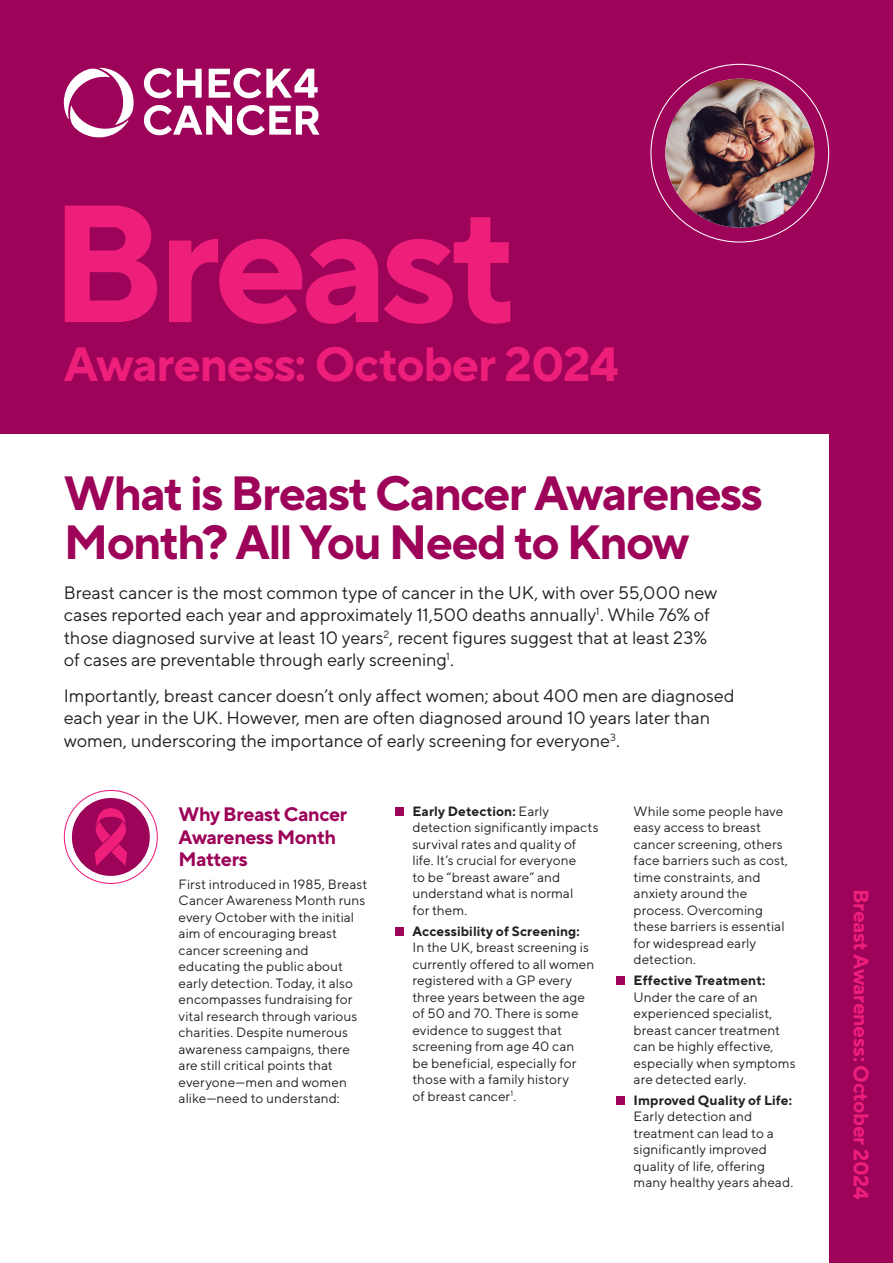
<style>
.page{position:relative;width:893px;height:1263px;background:#fff}
.page>*{position:absolute;margin:0;border:0;box-sizing:border-box;transform-origin:0 0}
.t1{font:700 166.5px "TT Norms Pro";letter-spacing:-.045em;color:#ee1e7b}
.t2{font:700 48px/49.5px "TT Norms Pro";letter-spacing:-.035em;color:#9c0359}
.t3{font:700 48px "TT Norms Pro";letter-spacing:-.025em;color:#ee1e7b}
.t4{font:700 21px "TT Norms Pro";letter-spacing:-.02em;color:#ee1e7b}
.t5{font:700 19.5px/22.5px "TT Norms Pro";letter-spacing:-.02em;color:#9c0359}
.t6{font:18px/22.5px "TT Norms Pro";letter-spacing:-.005em;color:#231f20}
.t7{font:13.5px/16.5px "TT Norms Pro";letter-spacing:.005em;color:#231f20}
.s1{font-weight:700}
</style>
<div class="page">
<div style="left:0;top:0;width:893px;height:434px;background:#9c0359"></div>
<svg style="left:144px;top:68px;width:58px;height:30px"></svg>
<svg style="left:209px;top:68px;width:109px;height:30px"></svg>
<svg style="left:144px;top:105px;width:176px;height:30px"></svg>
<svg style="left:64px;top:68px;width:70px;height:69px"></svg>
<img style="left:665px;top:79px;width:149px;height:149px;border-radius:74px">
<div style="left:395px;top:807px;width:9px;height:9px;background:#9c0359"></div>
<div style="left:395px;top:927px;width:9px;height:9px;background:#9c0359"></div>
<div style="left:617px;top:977px;width:8px;height:8px;background:#9c0359"></div>
<div style="left:617px;top:1096px;width:8px;height:9px;background:#9c0359"></div>
<div style="left:829px;top:434px;width:64px;height:829px;background:#9c0359"></div>
<div style="left:72px;top:798px;width:78px;height:78px;background:#9c0359;border-radius:50%"></div>
<svg style="left:95px;top:808px;width:32px;height:58px"></svg>
<p class="t1" style="left:50px;top:141px;width:469px">Breast</p>
<p class="t3" style="left:64px;top:329px;width:556px">Awareness: October 2024</p>
<p class="t2" style="left:64px;top:465px;width:700px">What is Breast Cancer Awareness<br>Month? All You Need to Know</p>
<p class="t6" style="left:64px;top:580px;width:655px">Breast cancer is the most common type of cancer in the UK, with over 55,000 new cases reported each year and approximately 11,500 deaths annually<sup>1</sup>. While 76% of those diagnosed survive at least 10 years<sup>2</sup>, recent figures suggest that at least 23% of cases are preventable through early screening<sup>1</sup>.</p>
<p class="t6" style="left:64px;top:682px;width:672px">Importantly, breast cancer doesn’t only affect women; about 400 men are diagnosed each year in the UK. However, men are often diagnosed around 10 years later than women, underscoring the importance of early screening for everyone<sup>3</sup>.</p>
<p class="t5" style="left:179px;top:801px;width:170px">Why Breast Cancer<br>Awareness Month<br>Matters</p>
<p class="t7" style="left:179px;top:875px;width:190px">First introduced in 1985, Breast<br>Cancer Awareness Month runs every October with the initial aim of encouraging breast cancer screening and educating the public about early detection. Today, it also encompasses fundraising for vital research through various charities. Despite numerous awareness campaigns, there are still critical points that everyone—men and women alike—need to understand:</p>
<p class="t7" style="left:412px;top:802px;width:188px"><span class="s1">Early Detection:</span> Early detection significantly impacts survival rates and quality of life. It’s crucial for everyone<br>to be “breast aware” and understand what is normal<br>for them.</p>
<p class="t7" style="left:412px;top:922px;width:183px"><span class="s1">Accessibility of Screening:<br></span>In the UK, breast screening is currently offered to all women registered with a GP every three years between the age of 50 and 70. There is some evidence to suggest that screening from age 40 can<br>be beneficial, especially for those with a family history<br>of breast cancer<sup>1</sup>.</p>
<p class="t7" style="left:634px;top:802px;width:156px">While some people have easy access to breast cancer screening, others face barriers such as cost, time constraints, and anxiety around the process. Overcoming these barriers is essential for widespread early detection.</p>
<p class="t7" style="left:634px;top:971px;width:163px"><span class="s1">Effective Treatment:<br></span>Under the care of an experienced specialist, breast cancer treatment can be highly effective, especially when symptoms are detected early.</p>
<p class="t7" style="left:634px;top:1091px;width:161px"><span class="s1">Improved Quality of Life:<br></span>Early detection and treatment can lead to a significantly improved quality of life, offering many healthy years ahead.</p>
<p class="t4" style="left:877px;top:889px;width:311px;rotate:90deg">Breast Awareness: October 2024</p>
</div>
